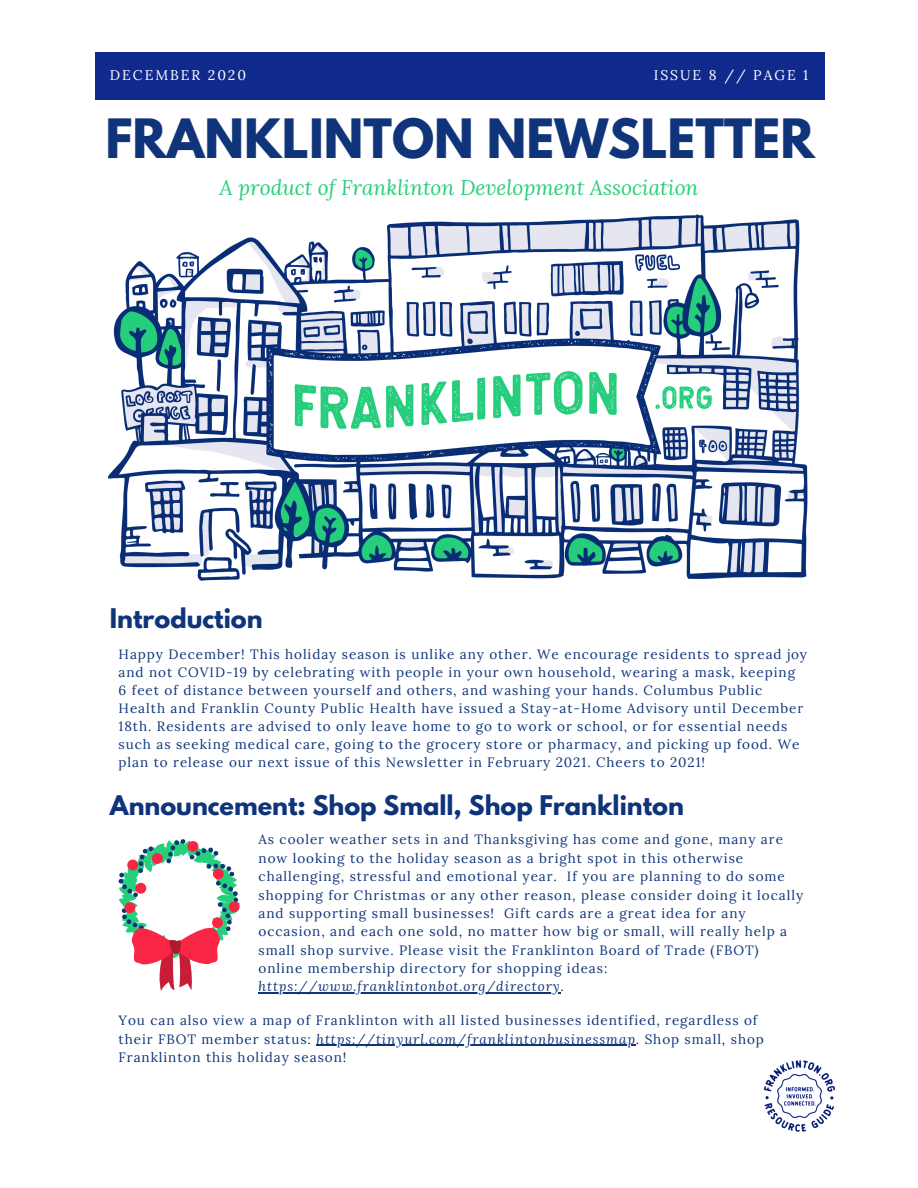
<style>
.page{position:relative;width:918px;height:1188px;background:#fff}
.page>*{position:absolute;margin:0;border:0;box-sizing:border-box;transform-origin:0 0}
.t1{font:700 48px "League Spartan";color:#0f347a}
.t2{font:700 24px "League Spartan";color:#0f347a}
.t3{font:italic 21px "Lora";color:#26cf7b}
.t4{font:13.95px "Lora";letter-spacing:.14em;color:#fff}
.t5{font:13.5px/18.3px "Lora";letter-spacing:.07em;color:#0f347a}
.s1{font-style:italic}
</style>
<div class="page">
<img style="left:108px;top:214px;width:700px;height:367px">
<div style="left:95px;top:53px;width:730px;height:47px;background:#10298d"></div>
<img style="left:764px;top:1060px;width:71px;height:72px">
<svg style="left:119px;top:839px;width:121px;height:152px"></svg>
<hr style="left:259px;top:993px;width:302px;height:1px;background:#0f347a">
<hr style="left:316px;top:1045px;width:320px;height:1px;background:#0f347a">
<p class="t4" style="left:110px;top:66px;width:138px">DECEMBER 2020</p>
<p class="t4" style="left:654px;top:66px;width:156px">ISSUE 8 // PAGE 1</p>
<h1 class="t1" style="left:105px;top:115px;width:711px">FRANKLINTON NEWSLETTER</h1>
<h3 class="t3" style="left:219px;top:174px;width:481px">A product of Franklinton Development Association</h3>
<h2 class="t2" style="left:110px;top:606px;width:154px">Introduction</h2>
<p class="t5" style="left:119px;top:645px;width:690px">Happy December! This holiday season is unlike any other. We encourage residents to spread joy and not COVID-19 by celebrating with people in your own household, wearing a mask, keeping<br>6 feet of distance between yourself and others, and washing your hands. Columbus Public Health and Franklin County Public Health have issued a Stay-at-Home Advisory until December 18th. Residents are advised to only leave home to go to work or school, or for essential needs such as seeking medical care, going to the grocery store or pharmacy, and picking up food. We plan to release our next issue of this Newsletter in February 2021. Cheers to 2021!</p>
<h2 class="t2" style="left:110px;top:793px;width:576px">Announcement: Shop Small, Shop Franklinton</h2>
<p class="t5" style="left:259px;top:830px;width:546px">As cooler weather sets in and Thanksgiving has come and gone, many are now looking to the holiday season as a bright spot in this otherwise challenging, stressful and emotional year. If you are planning to do some shopping for Christmas or any other reason, please consider doing it locally and supporting small businesses! Gift cards are a great idea for any occasion, and each one sold, no matter how big or small, will really help a small shop survive. Please visit the Franklinton Board of Trade (FBOT) online membership directory for shopping ideas: <span class="s1">https://www.franklintonbot.org/directory</span>.</p>
<p class="t5" style="left:119px;top:1011px;width:647px">You can also view a map of Franklinton with all listed businesses identified, regardless of their FBOT member status: <span class="s1">https://tinyurl.com/franklintonbusinessmap</span>. Shop small, shop<br>Franklinton this holiday season!</p>
</div>
